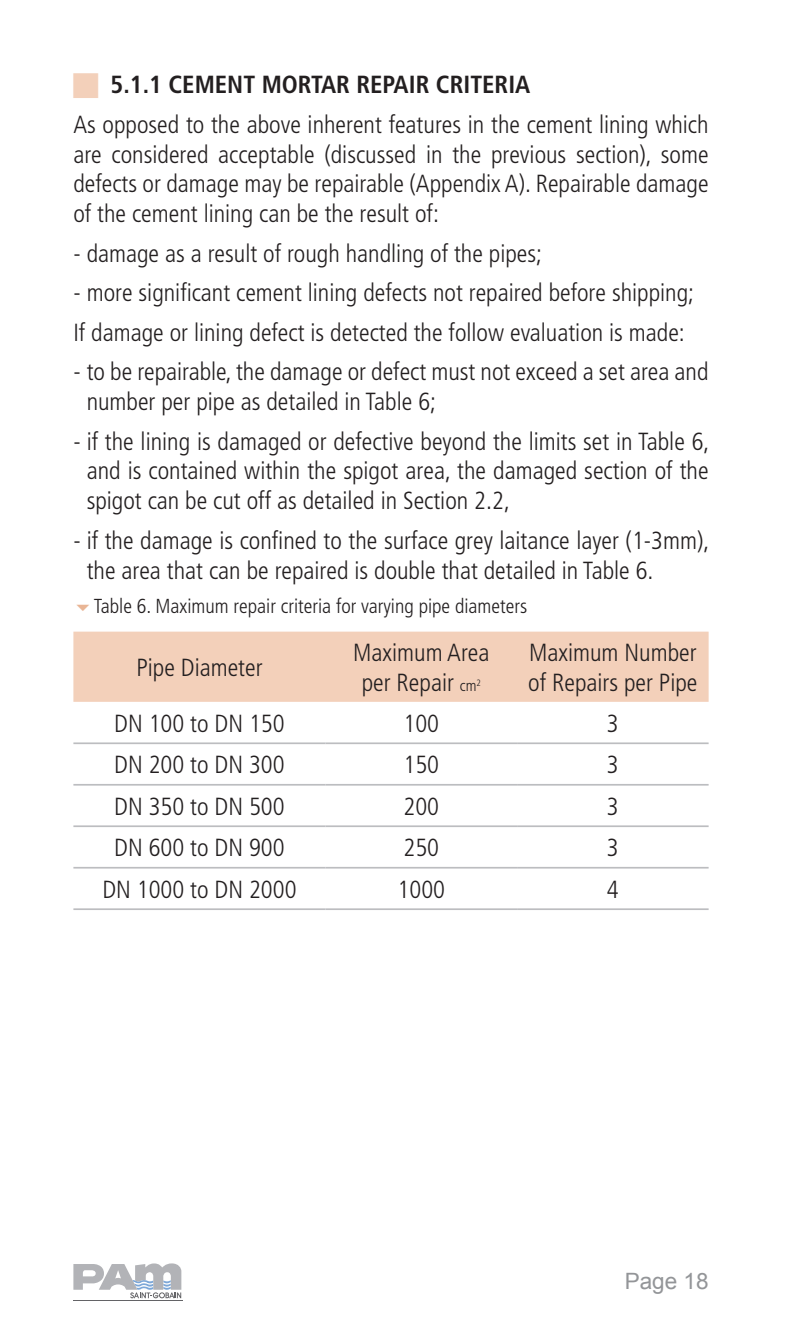
<style>
.page{position:relative;width:798px;height:1340px;background:#fff}
.page>*{position:absolute;margin:0;border:0;box-sizing:border-box;transform-origin:0 0}
.t1{font:300 condensed 24.75px/29.7px "Frutiger";color:#231f20}
.t2{font:700 condensed 24.75px "Frutiger";color:#231f20}
.t3{font:22.5px "Arial";color:#939598}
.t4{font:300 condensed 20.25px "Frutiger";color:#231f20}
.s1{font-size:15.75px}
</style>
<div class="page">
<svg style="left:73px;top:1263px;width:108px;height:35px"></svg>
<hr style="left:73px;top:1300px;width:110px;height:1px;background:#636366">
<div style="left:73px;top:631px;width:635px;height:71px;background:#f3d0ba"></div>
<hr style="left:73px;top:742px;width:252px;height:2px;background:#bcbdc0">
<hr style="left:325px;top:742px;width:192px;height:2px;background:#bcbdc0">
<hr style="left:517px;top:742px;width:191px;height:2px;background:#bcbdc0">
<hr style="left:73px;top:784px;width:252px;height:1px;background:#bcbdc0">
<hr style="left:325px;top:784px;width:192px;height:1px;background:#bcbdc0">
<hr style="left:517px;top:784px;width:191px;height:1px;background:#bcbdc0">
<hr style="left:73px;top:825px;width:252px;height:2px;background:#bcbdc0">
<hr style="left:325px;top:825px;width:192px;height:2px;background:#bcbdc0">
<hr style="left:517px;top:825px;width:191px;height:2px;background:#bcbdc0">
<hr style="left:73px;top:866px;width:252px;height:2px;background:#bcbdc0">
<hr style="left:325px;top:866px;width:192px;height:2px;background:#bcbdc0">
<hr style="left:517px;top:866px;width:191px;height:2px;background:#bcbdc0">
<hr style="left:73px;top:908px;width:252px;height:2px;background:#bcbdc0">
<hr style="left:325px;top:908px;width:192px;height:2px;background:#bcbdc0">
<hr style="left:517px;top:908px;width:191px;height:2px;background:#bcbdc0">
<p class="t2" style="left:110px;top:70px;width:100px">5.1.1 CEMENT</p>
<p class="t2" style="left:261px;top:70px;width:35px">MORTAR</p>
<p class="t2" style="left:356px;top:70px;width:27px">REPAIR</p>
<p class="t2" style="left:435px;top:70px;width:27px">CRITERIA</p>
<p class="t1" style="left:73px;top:110px;width:636px;text-align:justify">As opposed to the above inherent features in the cement lining which are considered acceptable (discussed in the previous section), some defects or damage may be repairable (Appendix A). Repairable damage of the cement lining can be the result of:</p>
<p class="t1" style="left:73px;top:238px;width:470px">- damage as a result of rough handling of the pipes;</p>
<p class="t1" style="left:73px;top:273px;width:622px;line-height:39.6px">- more significant cement lining defects not repaired before shipping;<br>If damage or lining defect is detected the follow evaluation is made:</p>
<p class="t1" style="left:87px;top:357px;width:623px;text-indent:-13px">- to be repairable, the damage or defect must not exceed a set area and number per pipe as detailed in Table 6;</p>
<p class="t1" style="left:87px;top:426px;width:624px;text-align:justify;text-indent:-13px">- if the lining is damaged or defective beyond the limits set in Table 6, and is contained within the spigot area, the damaged section of the spigot can be cut off as detailed in Section 2.2,</p>
<p class="t1" style="left:87px;top:525px;width:624px;text-indent:-13px">- if the damage is confined to the surface grey laitance layer (1-3mm), the area that can be repaired is double that detailed in Table 6.</p>
<p class="t4" style="left:94px;top:594px;width:435px">Table 6. Maximum repair criteria for varying pipe diameters</p>
<p class="t1" style="left:136px;top:653px;width:128px">Pipe Diameter</p>
<p class="t1" style="left:353px;top:638px;width:138px;text-align:center">M aximum Area per Repair <span class="s1">cm</span><sup>2</sup></p>
<p class="t1" style="left:528px;top:638px;width:171px">Maximum Number of Repairs per Pipe</p>
<p class="t1" style="left:114px;top:708px;width:172px">DN 100 to DN 150</p>
<p class="t1" style="left:403px;top:708px;width:37px">100</p>
<p class="t1" style="left:606px;top:708px;width:13px">3</p>
<p class="t1" style="left:114px;top:750px;width:172px">DN 200 to DN 300</p>
<p class="t1" style="left:403px;top:750px;width:37px">150</p>
<p class="t1" style="left:606px;top:750px;width:13px">3</p>
<p class="t1" style="left:114px;top:791px;width:172px">DN 350 to DN 500</p>
<p class="t1" style="left:403px;top:791px;width:37px">200</p>
<p class="t1" style="left:606px;top:791px;width:13px">3</p>
<p class="t1" style="left:114px;top:833px;width:172px">DN 600 to DN 900</p>
<p class="t1" style="left:403px;top:833px;width:37px">250</p>
<p class="t1" style="left:606px;top:833px;width:13px">3</p>
<p class="t1" style="left:102px;top:874px;width:196px">DN 1000 to DN 2000</p>
<p class="t1" style="left:397px;top:874px;width:49px">1000</p>
<p class="t1" style="left:606px;top:874px;width:13px">4</p>
<p class="t3" style="left:624px;top:1266px;width:85px">Page 18</p>
</div>
